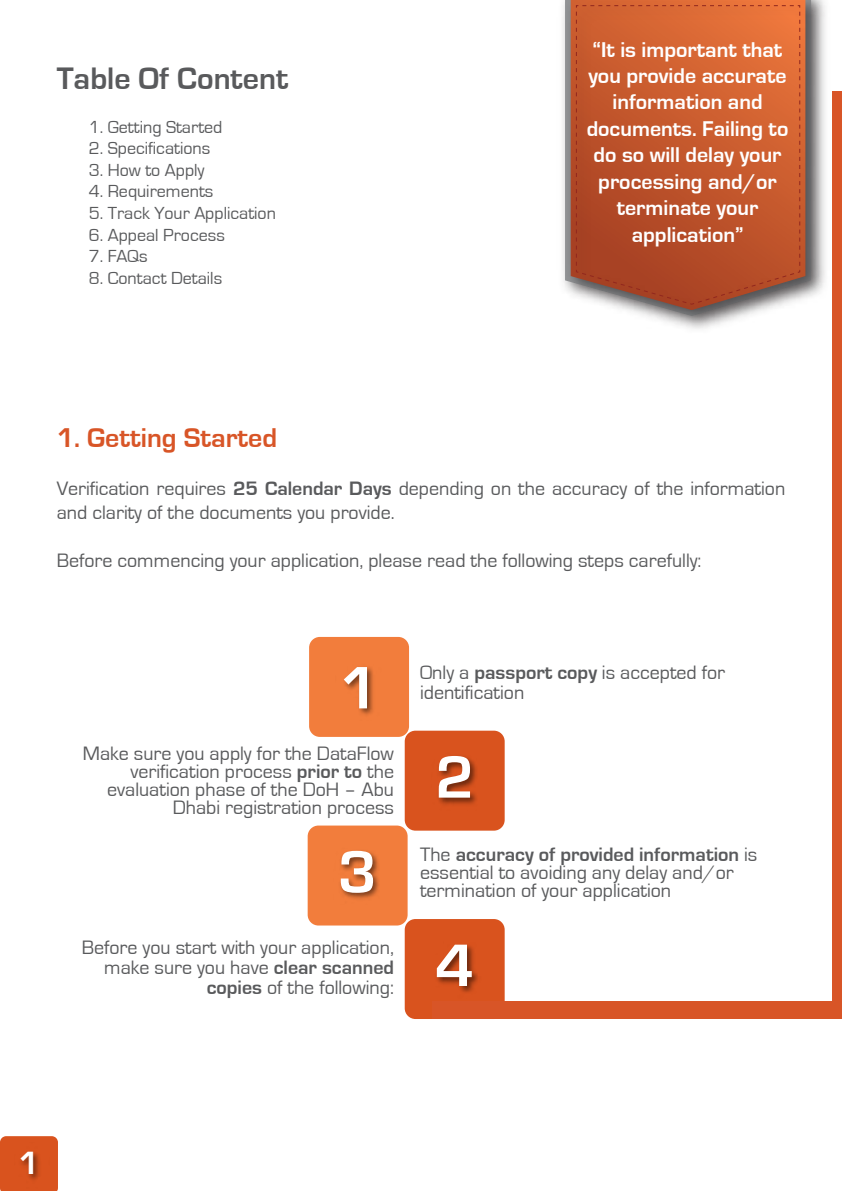
<style>
.page{position:relative;width:842px;height:1191px;background:#fff}
.page>*{position:absolute;margin:0;border:0;box-sizing:border-box;transform-origin:0 0}
.t1{font:700 62px "Eurostile";color:#fff}
.t2{font:700 33.2px "Eurostile";color:#fff}
.t3{font:700 32px "Eurostile";color:#595a5c}
.t4{font:700 28px "Eurostile";color:#d85527}
.t5{font:700 22px/26.4px "Eurostile";color:#fff;text-align:center}
.t6{font:20px/18px "Eurostile";color:#595a5c}
.t7{font:18px "Eurostile";color:#595a5c}
.s1{font-weight:700}
</style>
<div class="page">
<div style="left:832px;top:91px;width:10px;height:21px;background:#d85527"></div>
<img style="left:564px;top:0;width:259px;height:327px">
<svg style="left:575px;top:5px;width:226px;height:300px;background:#c25a31"></svg>
<div style="left:309px;top:637px;width:100px;height:100px;background:#f27d3c;border-radius:11px"></div>
<img style="left:345px;top:667px;width:28px;height:48px">
<div style="left:405px;top:730px;width:100px;height:100px;background:#d9531e;border-radius:11px"></div>
<img style="left:438px;top:756px;width:39px;height:49px">
<div style="left:308px;top:825px;width:100px;height:100px;background:#f27d3c;border-radius:11px"></div>
<img style="left:340px;top:851px;width:39px;height:48px">
<div style="left:405px;top:919px;width:100px;height:100px;background:#d9531e;border-radius:11px"></div>
<img style="left:436px;top:945px;width:42px;height:48px">
<div style="left:432px;top:1002px;width:410px;height:17px;background:#d85527"></div>
<div style="left:832px;top:103px;width:10px;height:916px;background:#d85527"></div>
<div style="left:0;top:1136px;width:58px;height:55px;background:#d9531e"></div>
<img style="left:15px;top:1142px;width:34px;height:49px">
<h3 class="t3" style="left:57px;top:61px;width:233px">Table Of Content</h3>
<p class="t7" style="left:89px;top:117px;width:135px">1. Getting Started</p>
<p class="t7" style="left:89px;top:139px;width:123px">2. Specifications</p>
<p class="t7" style="left:89px;top:160px;width:117px">3. How to Apply</p>
<p class="t7" style="left:89px;top:182px;width:126px">4. Requirements</p>
<p class="t7" style="left:89px;top:203px;width:189px">5. Track Your Application</p>
<p class="t7" style="left:89px;top:225px;width:138px">6. Appeal Process</p>
<p class="t7" style="left:89px;top:247px;width:61px">7. FAQs</p>
<p class="t7" style="left:89px;top:268px;width:135px">8. Contact Details</p>
<p class="t5" style="left:587px;top:37px;width:203px">“It is important that you provide accurate information and documents. Failing to do so will delay your processing and/or terminate your application”</p>
<h3 class="t4" style="left:57px;top:422px;width:222px">1. Getting Started</h3>
<p class="t6" style="left:57px;top:477px;width:730px;line-height:24px">Verification requires <span class="s1">25 Calendar Days</span> depending on the accuracy of the information and clarity of the documents you provide.</p>
<p class="t6" style="left:57px;top:552px;width:646px">Before commencing your application, please read the following steps carefully:</p>
<h1 class="t1" style="left:340px;top:654px;width:40px">1</h1>
<p class="t6" style="left:83px;top:744px;width:313px;text-align:right">Make sure you apply for the DataFlow verification process <span class="s1">prior to</span> the evaluation phase of the DoH – Abu<br>Dhabi registration process</p>
<h1 class="t1" style="left:338px;top:838px;width:40px">3</h1>
<p class="t6" style="left:82px;top:937px;width:314px;line-height:20px;text-align:right">Before you start with your application, make sure you have <span class="s1">clear scanned copies</span> of the following:</p>
<p class="t6" style="left:420px;top:663px;width:307px;line-height:20px">Only a <span class="s1">passport copy</span> is accepted for identification</p>
<h1 class="t1" style="left:435px;top:743px;width:40px">2</h1>
<p class="t6" style="left:420px;top:845px;width:339px">The <span class="s1">accuracy of provided information</span> is essential to avoiding any delay and/or termination of your application</p>
<h1 class="t1" style="left:435px;top:931px;width:40px">4</h1>
<h2 class="t2" style="left:19px;top:1145px;width:22px">1</h2>
</div>
